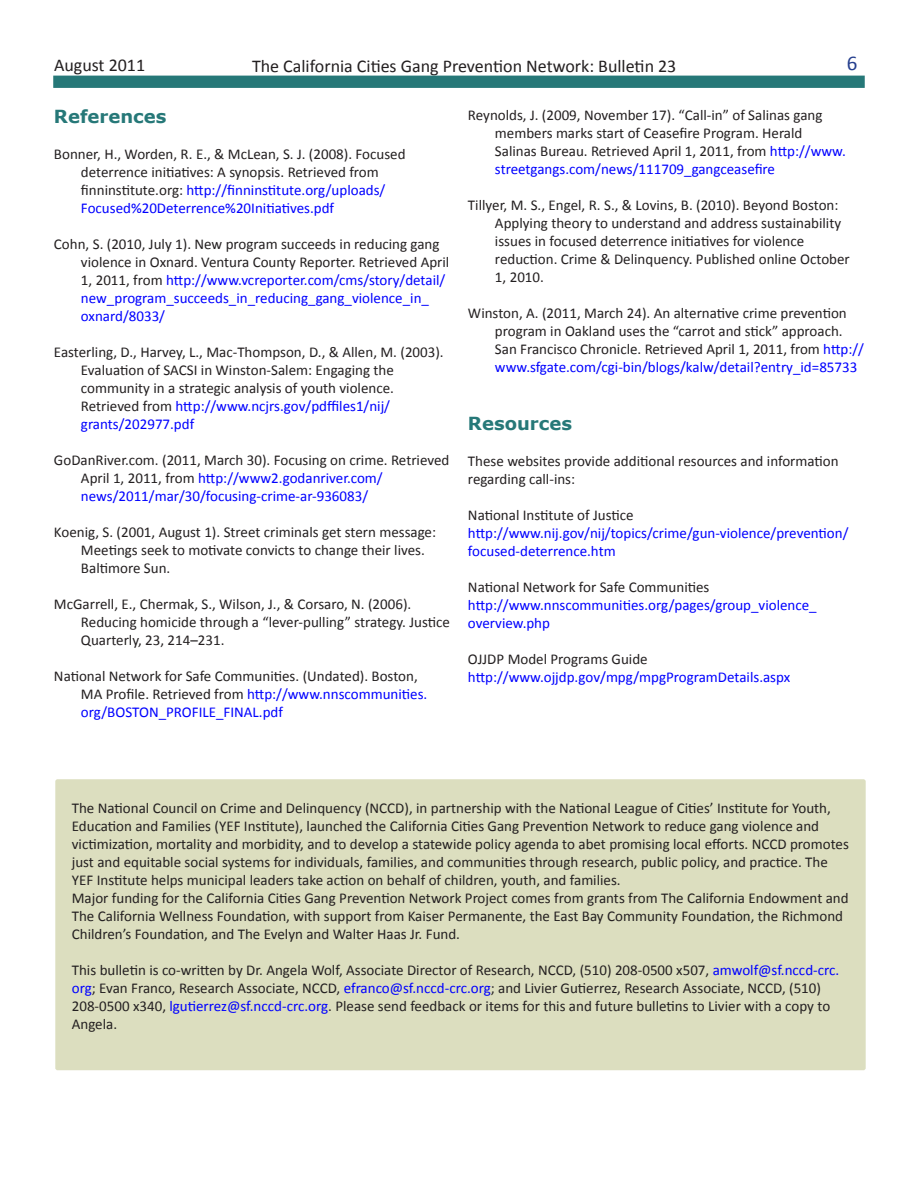
<style>
.page{position:relative;width:918px;height:1188px;background:#fff}
.page>*{position:absolute;margin:0;border:0;box-sizing:border-box;transform-origin:0 0}
.t1{font:21px "Calibri";color:#253f8e}
.t2{font:18px "Calibri";color:#231f20}
.Body{font:700 18px "Verdana";color:#267878}
.Heading{font:15px/18px "Calibri";color:#231f20}
.Body-2{font:15px/18px "Calibri";color:#231f20}
.Heading-2{font:15px/18px "Calibri";color:#00f}
.s1{color:#231f20}
.s2{color:#00f}
</style>
<div class="page">
<div style="left:53px;top:76px;width:812px;height:12px;background:#267878;border:2px solid #267878"></div>
<div style="left:57px;top:781px;width:807px;height:288px;background:#dcdebf"></div>
<div style="left:55px;top:779px;width:811px;height:291px;border:3px solid #dcdebf"></div>
<p class="t2" style="left:54px;top:54px;width:93px">August 2011</p>
<p class="t2" style="left:252px;top:55px;width:426px">The California Cities Gang Prevention Network: Bulletin 23</p>
<p class="t1" style="left:847px;top:50px;width:12px">6</p>
<p class="Body" style="left:54px;top:105px;width:114px">References</p>
<p class="Heading" style="left:54px;top:144px;width:353px">Bonner, H., Worden, R. E., &amp; McLean, S. J. (2008). Focused</p>
<p class="Heading-2" style="left:81px;top:162px;width:306px"><span class="s1">deterrence initiatives: A synopsis. Retrieved from finninstitute.org:</span> http://finninstitute.org/uploads/<br>Focused%20Deterrence%20Initiatives.pdf</p>
<p class="Heading" style="left:54px;top:234px;width:387px">Cohn, S. (2010, July 1). New program succeeds in reducing gang</p>
<p class="Heading-2" style="left:81px;top:252px;width:370px"><span class="s1">violence in Oxnard. Ventura County Reporter. Retrieved April 1, 2011, from</span> http://www.vcreporter.com/cms/story/detail/ new_program_succeeds_in_reducing_gang_violence_in_ oxnard/8033/</p>
<p class="Heading" style="left:54px;top:342px;width:391px">Easterling, D., Harvey, L., Mac-Thompson, D., &amp; Allen, M. (2003).</p>
<p class="Heading" style="left:81px;top:360px;width:315px">Evaluation of SACSI in Winston-Salem: Engaging the community in a strategic analysis of youth violence.<br>Retrieved from <span class="s2">http://www.ncjrs.gov/pdffiles1/nij/ grants/202977.pdf</span></p>
<p class="Heading" style="left:54px;top:450px;width:397px">GoDanRiver.com. (2011, March 30). Focusing on crime. Retrieved</p>
<p class="Heading-2" style="left:81px;top:468px;width:303px"><span class="s1">April 1, 2011, from</span> http://www2.godanriver.com/ news/2011/mar/30/focusing-crime-ar-936083/</p>
<p class="Heading" style="left:54px;top:522px;width:384px">Koenig, S. (2001, August 1). Street criminals get stern message:</p>
<p class="Heading" style="left:81px;top:540px;width:345px">Meetings seek to motivate convicts to change their lives.<br>Baltimore Sun.</p>
<p class="Heading" style="left:54px;top:594px;width:359px">McGarrell, E., Chermak, S., Wilson, J., &amp; Corsaro, N. (2006).</p>
<p class="Heading" style="left:81px;top:612px;width:371px">Reducing homicide through a “lever-pulling” strategy. Justice<br>Quarterly, 23, 214–231.</p>
<p class="Heading" style="left:54px;top:666px;width:365px">National Network for Safe Communities. (Undated). Boston,</p>
<p class="Heading-2" style="left:81px;top:684px;width:348px"><span class="s1">MA Profile. Retrieved from</span> http://www.nnscommunities. org/BOSTON_PROFILE_FINAL.pdf</p>
<p class="Heading" style="left:468px;top:105px;width:356px">Reynolds, J. (2009, November 17). “Call-in” of Salinas gang</p>
<p class="Heading" style="left:495px;top:123px;width:352px">members marks start of Ceasefire Program. Herald<br>Salinas Bureau. Retrieved April 1, 2011, from <span class="s2">http://www. streetgangs.com/news/111709_gangceasefire</span></p>
<p class="Heading" style="left:468px;top:195px;width:372px">Tillyer, M. S., Engel, R. S., &amp; Lovins, B. (2010). Beyond Boston:</p>
<p class="Heading" style="left:495px;top:213px;width:356px">Applying theory to understand and address sustainability issues in focused deterrence initiatives for violence reduction. Crime &amp; Delinquency. Published online October 1, 2010.</p>
<p class="Heading" style="left:468px;top:303px;width:380px">Winston, A. (2011, March 24). An alternative crime prevention</p>
<p class="Heading" style="left:495px;top:321px;width:370px">program in Oakland uses the “carrot and stick” approach.<br>San Francisco Chronicle. Retrieved April 1, 2011, from <span class="s2">http:// www.sfgate.com/cgi-bin/blogs/kalw/detail?entry_id=85733</span></p>
<p class="Body" style="left:468px;top:412px;width:106px">Resources</p>
<p class="Heading" style="left:468px;top:451px;width:372px">These websites provide additional resources and information regarding call-ins:</p>
<p class="Heading" style="left:468px;top:505px;width:167px">National Institute of Justice</p>
<p class="Heading-2" style="left:468px;top:523px;width:382px">http://www.nij.gov/nij/topics/crime/gun-violence/prevention/ focused-deterrence.htm</p>
<p class="Heading" style="left:468px;top:577px;width:243px">National Network for Safe Communities</p>
<p class="Heading-2" style="left:468px;top:595px;width:350px">http://www.nnscommunities.org/pages/group_violence_ overview.php</p>
<p class="Heading" style="left:468px;top:649px;width:181px">OJJDP Model Programs Guide</p>
<p class="Heading-2" style="left:468px;top:667px;width:324px">http://www.ojjdp.gov/mpg/mpgProgramDetails.aspx</p>
<p class="Body-2" style="left:72px;top:799px;width:779px">The National Council on Crime and Delinquency (NCCD), in partnership with the National League of Cities’ Institute for Youth, Education and Families (YEF Institute), launched the California Cities Gang Prevention Network to reduce gang violence and victimization, mortality and morbidity, and to develop a statewide policy agenda to abet promising local efforts. NCCD promotes just and equitable social systems for individuals, families, and communities through research, public policy, and practice. The YEF Institute helps municipal leaders take action on behalf of children, youth, and families.</p>
<p class="Body-2" style="left:72px;top:889px;width:778px">Major funding for the California Cities Gang Prevention Network Project comes from grants from The California Endowment and<br>The California Wellness Foundation, with support from Kaiser Permanente, the East Bay Community Foundation, the Richmond<br>Children’s Foundation, and The Evelyn and Walter Haas Jr. Fund.</p>
<p class="Body-2" style="left:72px;top:961px;width:769px">This bulletin is co-written by Dr. Angela Wolf, Associate Director of Research, NCCD, (510) 208-0500 x507, <span class="s2">amwolf@sf.nccd-crc. org</span>; Evan Franco, Research Associate, NCCD, <span class="s2">efranco@sf.nccd-crc.org</span>; and Livier Gutierrez, Research Associate, NCCD, (510)<br>208-0500 x340, <span class="s2">lgutierrez@sf.nccd-crc.org</span>. Please send feedback or items for this and future bulletins to Livier with a copy to Angela.</p>
</div>
